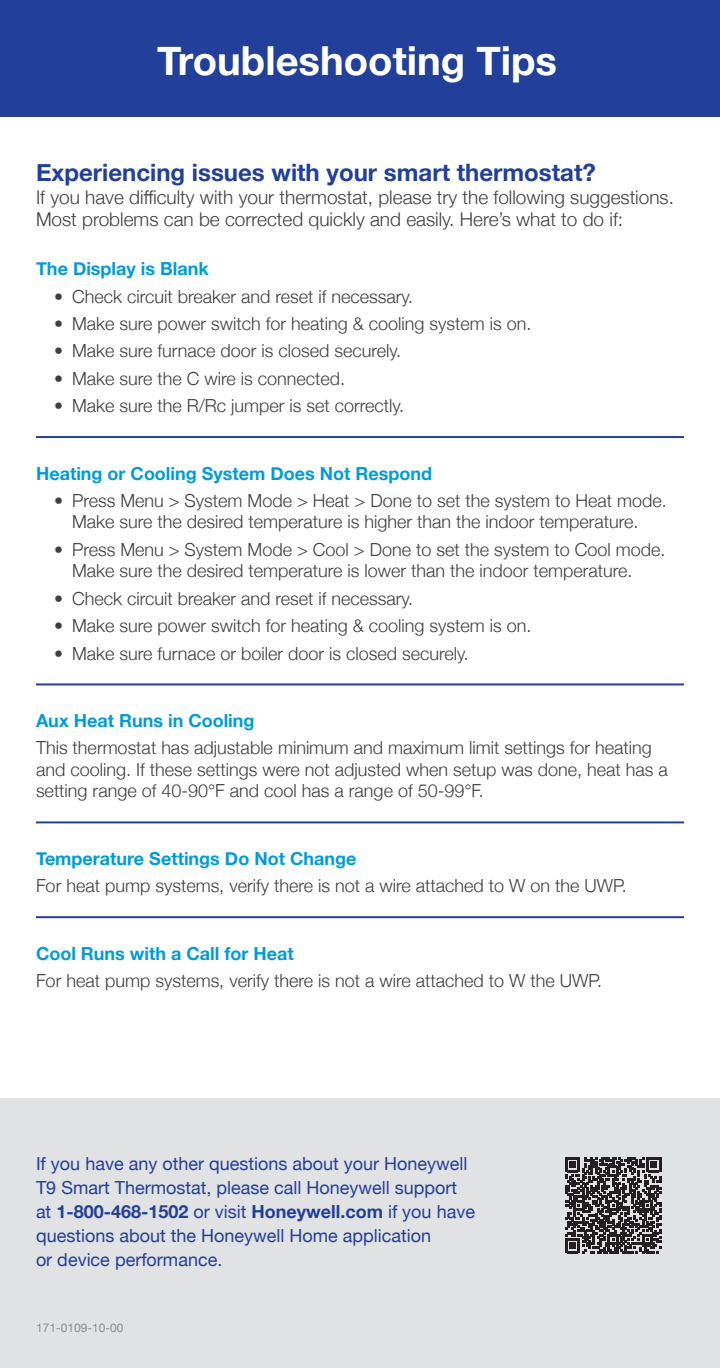
<style>
.page{position:relative;width:720px;height:1368px;background:#fff}
.page>*{position:absolute;margin:0;border:0;box-sizing:border-box;transform-origin:0 0}
.t1{font:700 40px "Helvetica Neue";color:#fff}
.t2{font:700 24px "Helvetica Neue";color:#223f99}
.t3{font:300 19px/22.8px "Helvetica Neue";color:#3e3e3f}
.t4{font:300 18px/21.6px "Helvetica Neue";color:#3e3e3f}
.t5{font:18px/24px "Helvetica Neue";color:#223f99}
.t6{font:700 18px "Helvetica Neue";color:#009bdb}
.t7{font:12px "Helvetica Neue";color:#8b8d90}
.s1{font-weight:700}
</style>
<div class="page">
<div style="left:0;top:1098px;width:720px;height:270px;background:#e1e2e4"></div>
<div style="left:0;top:0;width:720px;height:117px;background:#223f99"></div>
<hr style="left:36px;top:436px;width:648px;height:2px;background:#223f99">
<hr style="left:36px;top:683px;width:648px;height:2px;background:#223f99">
<hr style="left:36px;top:821px;width:648px;height:2px;background:#223f99">
<hr style="left:36px;top:916px;width:648px;height:2px;background:#223f99">
<svg style="left:565px;top:1157px;width:96px;height:96px"></svg>
<p class="t1" style="left:157px;top:29px;width:401px">Troubleshooting Tips</p>
<p class="t2" style="left:36px;top:153px;width:561px">Experiencing issues with your smart thermostat?</p>
<p class="t3" style="left:36px;top:184px;width:640px">If you have difficulty with your thermostat, please try the following suggestions.<br>Most problems can be corrected quickly and easily. Here’s what to do if:</p>
<p class="t6" style="left:36px;top:255px;width:174px">The Display is Blank</p>
<p class="t4" style="left:54px;top:284px;width:361px">• Check circuit breaker and reset if necessary.</p>
<p class="t4" style="left:54px;top:312px;width:479px">• Make sure power switch for heating &amp; cooling system is on.</p>
<p class="t4" style="left:54px;top:339px;width:349px">• Make sure furnace door is closed securely.</p>
<p class="t4" style="left:54px;top:366px;width:293px">• Make sure the C wire is connected.</p>
<p class="t4" style="left:54px;top:394px;width:352px">• Make sure the R/Rc jumper is set correctly.</p>
<p class="t6" style="left:36px;top:459px;width:398px">Heating or Cooling System Does Not Respond</p>
<p class="t4" style="left:54px;top:488px;width:614px;text-align:center">• Press Menu &gt; System Mode &gt; Heat &gt; Done to set the system to Heat mode.<br>Make sure the desired temperature is higher than the indoor temperature.</p>
<p class="t4" style="left:72px;top:537px;width:595px;text-indent:-18px">• Press Menu &gt; System Mode &gt; Cool &gt; Done to set the system to Cool mode.<br>Make sure the desired temperature is lower than the indoor temperature.</p>
<p class="t4" style="left:54px;top:586px;width:361px">• Check circuit breaker and reset if necessary.</p>
<p class="t4" style="left:54px;top:614px;width:479px">• Make sure power switch for heating &amp; cooling system is on.</p>
<p class="t4" style="left:54px;top:641px;width:416px">• Make sure furnace or boiler door is closed securely.</p>
<p class="t6" style="left:36px;top:706px;width:220px">Aux Heat Runs in Cooling</p>
<p class="t4" style="left:36px;top:736px;width:633px">This thermostat has adjustable minimum and maximum limit settings for heating and cooling. If these settings were not adjusted when setup was done, heat has a setting range of 40-90°F and cool has a range of 50-99°F.</p>
<p class="t6" style="left:36px;top:844px;width:322px">Temperature Settings Do Not Change</p>
<p class="t4" style="left:36px;top:874px;width:592px">For heat pump systems, verify there is not a wire attached to W on the UWP.</p>
<p class="t6" style="left:36px;top:939px;width:259px">Cool Runs with a Call for Heat</p>
<p class="t4" style="left:36px;top:969px;width:568px">For heat pump systems, verify there is not a wire attached to W the UWP.</p>
<p class="t5" style="left:36px;top:1152px;width:441px">If you have any other questions about your Honeywell T9 Smart Thermostat, please call Honeywell support at <span class="s1">1-800-468-1502</span> or visit <span class="s1">Honeywell.com</span> if you have questions about the Honeywell Home application<br>or device performance.</p>
<p class="t7" style="left:36px;top:1319px;width:89px">171-0109-10-00</p>
</div>
